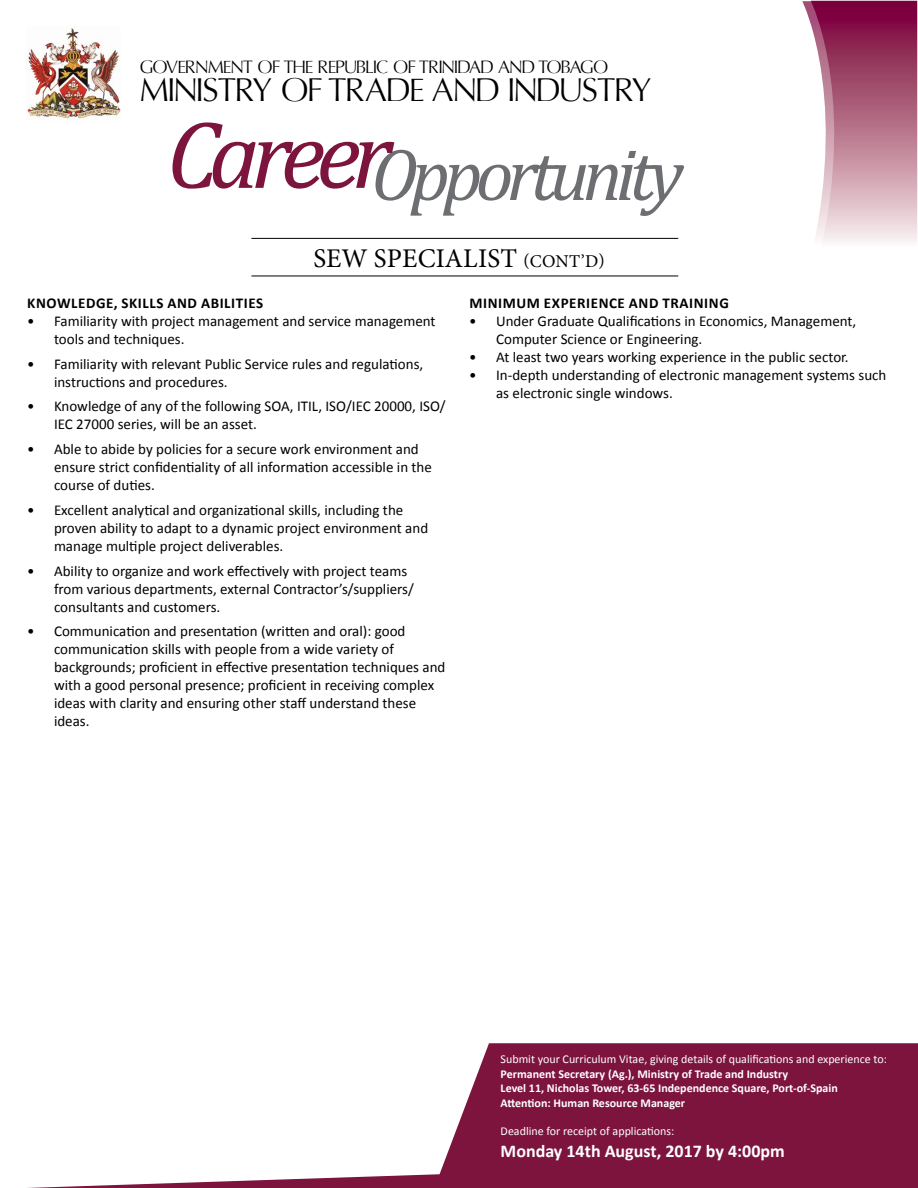
<style>
.page{position:relative;width:918px;height:1188px;background:#fff}
.page>*{position:absolute;margin:0;border:0;box-sizing:border-box;transform-origin:0 0}
.t1{font:italic 74.55px "Cambria";letter-spacing:-.09em;color:#6d6e71}
.t2{font:33px "Oregon LDO Book";color:#000}
.t3{font:27px "Minion Pro";letter-spacing:.005em;color:#000}
.t4{font:18px "Oregon LDO Book";color:#000}
.t5{font:700 18px "Calibri";color:#fff}
.t6{font:15px/18px "Calibri";color:#000}
.t7{font:700 15px "Calibri";letter-spacing:.04em;color:#000}
.t8{font:700 12px/14.4px "Calibri";color:#fff}
.t9{font:12px "Calibri";color:#fff}
.s1{font-size:18px}
</style>
<div class="page">
<img style="left:27px;top:28px;width:94px;height:91px">
<svg style="left:802px;top:1px;width:115px;height:241px"></svg>
<hr style="left:251px;top:238px;width:427px;height:1px;background:#000">
<hr style="left:251px;top:276px;width:427px;height:1px;background:#000">
<svg style="left:27px;top:1043px;width:891px;height:145px;fill:#7d143e"></svg>
<p class="t4" style="left:140px;top:56px;width:469px">GOVERNMENT OF THE REPUBLIC OF TRINIDAD AND TOBAGO</p>
<h2 class="t2" style="left:140px;top:71px;width:513px">MINISTRY OF TRADE AND INDUSTRY</h2>
<h1 class="t1" style="left:167px;top:122px;width:518px"><sup>Career</sup>Opportunity</h1>
<h3 class="t3" style="left:313px;top:240px;width:293px">SEW SPECIALIST <span class="s1">(CONT’D)</span></h3>
<p class="t7" style="left:27px;top:293px;width:237px">KNOWLEDGE, SKILLS AND ABILITIES</p>
<p class="t6" style="left:54px;top:312px;width:383px;text-indent:-27px">• Familiarity with project management and service management tools and techniques.</p>
<p class="t6" style="left:54px;top:355px;width:371px;text-indent:-27px">• Familiarity with relevant Public Service rules and regulations, instructions and procedures.</p>
<p class="t6" style="left:54px;top:397px;width:393px;text-indent:-27px">• Knowledge of any of the following SOA, ITIL, ISO/IEC 20000, ISO/<br>IEC 27000 series, will be an asset.</p>
<p class="t6" style="left:54px;top:440px;width:379px;text-indent:-27px">• Able to abide by policies for a secure work environment and ensure strict confidentiality of all information accessible in the course of duties.</p>
<p class="t6" style="left:54px;top:501px;width:376px;text-indent:-27px">• Excellent analytical and organizational skills, including the proven ability to adapt to a dynamic project environment and manage multiple project deliverables.</p>
<p class="t6" style="left:54px;top:562px;width:361px;text-indent:-27px">• Ability to organize and work effectively with project teams from various departments, external Contractor’s/suppliers/ consultants and customers.</p>
<p class="t6" style="left:54px;top:622px;width:393px;text-indent:-27px">• Communication and presentation (written and oral): good communication skills with people from a wide variety of backgrounds; proficient in effective presentation techniques and with a good personal presence; proficient in receiving complex ideas with clarity and ensuring other staff understand these ideas.</p>
<p class="t7" style="left:469px;top:293px;width:47px">MINIMUM</p>
<p class="t7" style="left:544px;top:293px;width:187px">EXPERIENCE AND TRAINING</p>
<p class="t6" style="left:496px;top:312px;width:362px;text-indent:-27px">• Under Graduate Qualifications in Economics, Management,<br>Computer Science or Engineering.</p>
<p class="t6" style="left:469px;top:348px;width:381px">• At least two years working experience in the public sector.</p>
<p class="t6" style="left:496px;top:366px;width:392px;text-indent:-27px">• In-depth understanding of electronic management systems such as electronic single windows.</p>
<p class="t9" style="left:501px;top:1052px;width:388px">Submit your Curriculum Vitae, giving details of qualifications and experience to:</p>
<p class="t8" style="left:501px;top:1067px;width:339px">Permanent Secretary (Ag.), Ministry of Trade and Industry<br>Level 11, Nicholas Tower, 63-65 Independence Square, Port-of-Spain<br>Attention: Human Resource Manager</p>
<p class="t9" style="left:501px;top:1124px;width:175px">Deadline for receipt of applications:</p>
<p class="t5" style="left:501px;top:1140px;width:286px">Monday 14th August, 2017 by 4:00pm</p>
</div>
